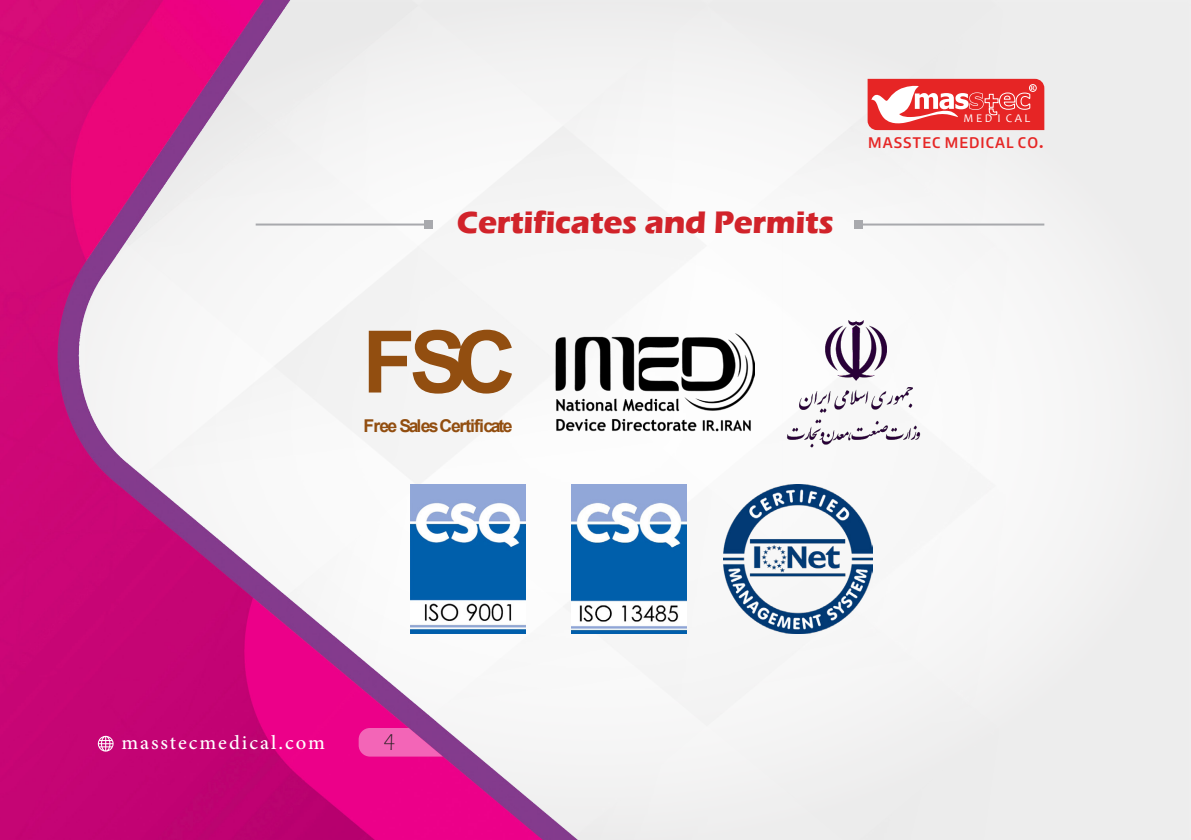
<style>
.page{position:relative;width:1191px;height:840px;background:#fff}
.page>*{position:absolute;margin:0;border:0;box-sizing:border-box;transform-origin:0 0}
.t1{font:700 86.2px "Arial";color:#924e10}
.t2{font:700 32px "Eras ITC";letter-spacing:-.01em;color:#d1232a}
.t3{font:28px "Adobe Arabic";letter-spacing:.07em;color:#fff}
.t4{font:300 23.4px "Eras ITC";color:#231f20}
.t5{font:700 19.4px "w Nian";letter-spacing:.05em;color:#e62625}
.t6{font:700 17.6px "Arial";letter-spacing:-.065em;color:#924e10}
.t7{font:11.8px "Candara";color:#fff}
.t8{font:700 6.2px "Times New Roman";color:#fff}
</style>
<div class="page">
<img style="left:0;top:0;width:1000px;height:839px">
<img style="left:724px;top:484px;width:148px;height:149px">
<img style="left:767px;top:299px;width:170px;height:153px">
<img style="left:410px;top:484px;width:116px;height:149px">
<img style="left:571px;top:484px;width:116px;height:149px">
<img style="left:555px;top:333px;width:200px;height:101px">
<hr style="left:256px;top:223px;width:172px;height:2px;background:#a8a9ad">
<div style="left:424px;top:220px;width:8px;height:8px;background:#a8a9ad"></div>
<hr style="left:858px;top:223px;width:186px;height:2px;background:#a8a9ad">
<div style="left:854px;top:220px;width:8px;height:8px;background:#a8a9ad"></div>
<svg style="left:359px;top:727px;width:84px;height:29px;background:#db57ac"></svg>
<svg style="left:98px;top:735px;width:16px;height:16px"></svg>
<svg style="left:867px;top:79px;width:177px;height:51px"></svg>
<div style="left:1029px;top:84px;width:7px;height:8px;border:1px solid #fff;border-radius:50%"></div>
<p class="t2" style="left:457px;top:204px;width:378px">Certificates and Permits</p>
<p class="t8" style="left:1030px;top:84px;width:6px">R</p>
<p class="t7" style="left:963px;top:111px;width:68px">M E D I C A L</p>
<p class="t5" style="left:868px;top:130px;width:177px">MASSTEC MEDICAL CO.</p>
<p class="t1" style="left:362px;top:301px;width:155px">FSC</p>
<p class="t6" style="left:363px;top:413px;width:151px">Free SalesCertificate</p>
<p class="t3" style="left:121px;top:722px;width:205px">masstecmedical.com</p>
<p class="t4" style="left:383px;top:729px;width:14px">4</p>
</div>
